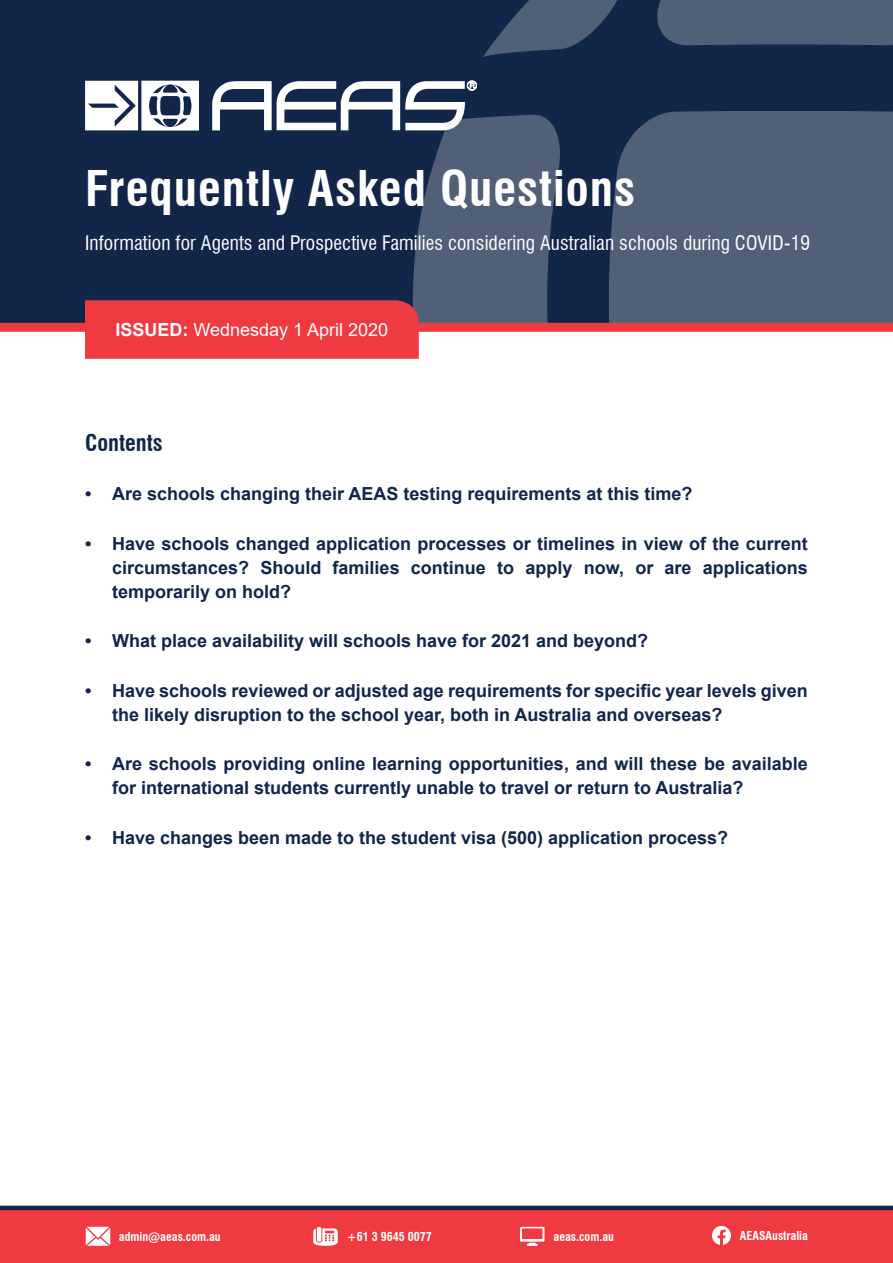
<style>
.page{position:relative;width:893px;height:1263px;background:#fff}
.page>*{position:absolute;margin:0;border:0;box-sizing:border-box;transform-origin:0 0}
.t1{font:700 condensed 48px "Swiss 721 BT";letter-spacing:.02em;color:#fff}
.t2{font:700 condensed 22.5px "Swiss 721 BT";color:#122649}
.t3{font:condensed 19.5px "Swiss 721 BT";letter-spacing:.005em;color:#fff}
.t4{font:700 18px/24px "Arial";color:#122649}
.t5{font:18px "Arial";color:#fff}
.t6{font:700 condensed 12px "Swiss 721 BT";color:#fff}
.s1{font-weight:700}
</style>
<div class="page">
<svg style="left:0;top:1206px;width:893px;height:57px;background:#de3842"></svg>
<svg style="left:86px;top:1227px;width:24px;height:19px"></svg>
<svg style="left:313px;top:1227px;width:25px;height:19px"></svg>
<svg style="left:520px;top:1227px;width:24px;height:19px"></svg>
<svg style="left:712px;top:1226px;width:19px;height:19px"></svg>
<div style="left:0;top:0;width:893px;height:332px;background:#122649"></div>
<svg style="left:482px;top:0;width:411px;height:58px;background:#394966"></svg>
<div style="left:606px;top:111px;width:287px;height:212px;background:#515f78"></div>
<svg style="left:85px;top:81px;width:479px;height:278px;background:#594a63"></svg>
<h1 class="t1" style="left:85px;top:169px;width:552px">Frequently Asked Questions</h1>
<p class="t3" style="left:85px;top:235px;width:727px">Information for Agents and Prospective Families considering Australian schools during COVID-19</p>
<p class="t5" style="left:115px;top:323px;width:274px"><span class="s1">ISSUED:</span> Wednesday 1 April 2020</p>
<p class="t2" style="left:85px;top:433px;width:79px">Contents</p>
<p class="t4" style="left:85px;top:484px;width:609px">• Are schools changing their AEAS testing requirements at this time?</p>
<p class="t4" style="left:112px;top:533px;width:697px;text-align:justify;text-indent:-27px">• Have schools changed application processes or timelines in view of the current circumstances? Should families continue to apply now, or are applications temporarily on hold?</p>
<p class="t4" style="left:85px;top:631px;width:565px">• What place availability will schools have for 2021 and beyond?</p>
<p class="t4" style="left:112px;top:680px;width:697px;text-indent:-27px">• Have schools reviewed or adjusted age requirements for specific year levels given the likely disruption to the school year, both in Australia and overseas?</p>
<p class="t4" style="left:112px;top:754px;width:697px;text-indent:-27px">• Are schools providing online learning opportunities, and will these be available for international students currently unable to travel or return to Australia?</p>
<p class="t4" style="left:85px;top:827px;width:645px">• Have changes been made to the student visa (500) application process?</p>
<p class="t6" style="left:119px;top:1231px;width:103px">admin@aeas.com.au</p>
<p class="t6" style="left:347px;top:1232px;width:86px">+61 3 9645 0077</p>
<p class="t6" style="left:553px;top:1232px;width:62px">aeas.com.au</p>
<p class="t6" style="left:740px;top:1231px;width:70px">AEASAustralia</p>
</div>
